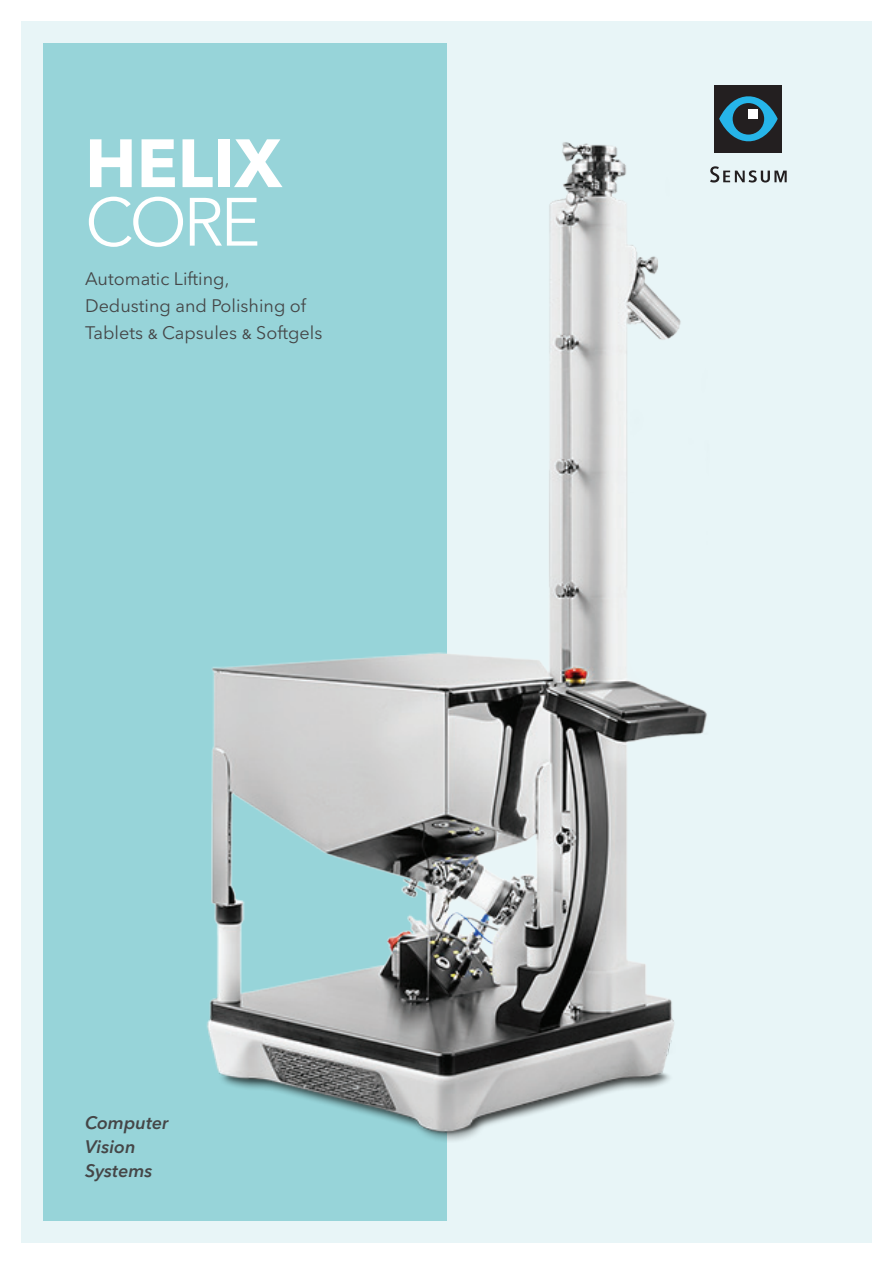
<style>
.page{position:relative;width:893px;height:1263px;background:#fff}
.page>*{position:absolute;margin:0;border:0;box-sizing:border-box;transform-origin:0 0}
.t1{font:700 67.5px "Avenir Next LT Pro";color:#fff}
.t2{font:67.5px "Avenir Next LT Pro";color:#fff}
.t3{font:18px/27px "Avenir Next LT Pro";color:#454647}
.t4{font:italic 600 18px/24px "Avenir Next LT Pro";color:#454647}
</style>
<div class="page">
<div style="left:21px;top:21px;width:851px;height:1221px;background:#e8f5f7"></div>
<div style="left:43px;top:43px;width:403px;height:1177px;background:#97d4d9"></div>
<div style="left:715px;top:85px;width:67px;height:68px;background:#231f20"></div>
<svg style="left:721px;top:96px;width:57px;height:43px"></svg>
<div style="left:733px;top:103px;width:31px;height:32px;background:#231f20;border-radius:50%"></div>
<div style="left:748px;top:110px;width:9px;height:9px;background:#fff"></div>
<svg style="left:760px;top:170px;width:27px;height:13px"></svg>
<img style="left:207px;top:115px;width:552px;height:1042px">
<h1 class="t1" style="left:85px;top:122px;width:198px">HELIX</h1>
<h1 class="t2" style="left:85px;top:182px;width:177px">CORE</h1>
<p class="t3" style="left:85px;top:266px;width:239px">Automatic Lifting,<br>Dedusting and Polishing of<br>Tablets &amp; Capsules &amp; Softgels</p>
<p class="t4" style="left:85px;top:1110px;width:85px">Computer<br>Vision<br>Systems</p>
</div>
